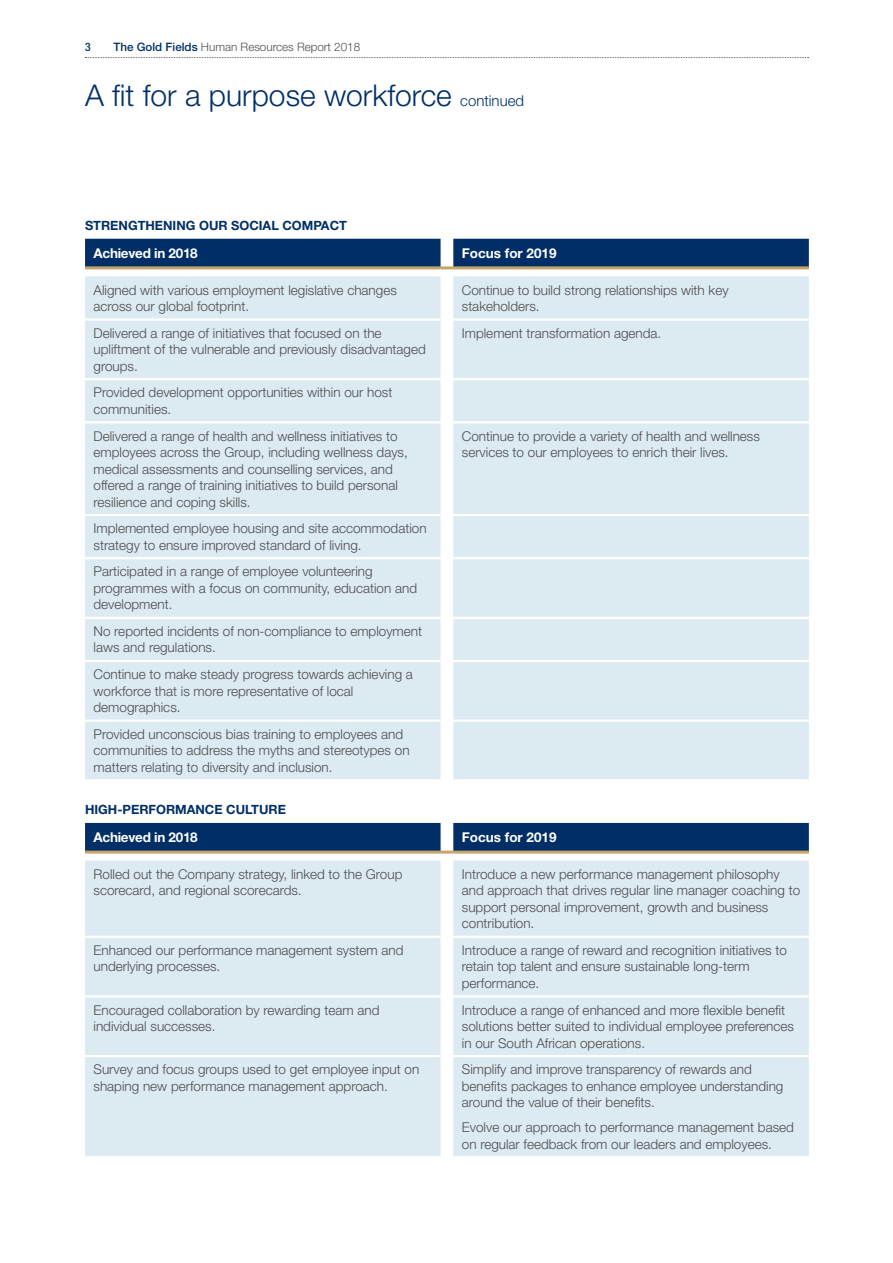
<style>
.page{position:relative;width:893px;height:1263px;background:#fff}
.page>*{position:absolute;margin:0;border:0;box-sizing:border-box;transform-origin:0 0}
.t1{font:300 30px "Helvetica Neue LT Std";color:#002f67}
.t2{font:300 13.5px/16.5px "Helvetica Neue LT Std";color:#4d4d4f}
.t3{font:700 13.5px "Helvetica Neue LT Std";letter-spacing:-.02em;color:#fff}
.t4{font:700 13.5px "Helvetica Neue LT Std";color:#fff}
.t5{font:700 12.75px "Helvetica Neue LT Std";color:#002f67}
.t6{font:300 11.7px "Helvetica Neue LT Std";color:#4d4d4f}
.t7{font:500 condensed 11.7px "Helvetica Neue LT Std";color:#002f67}
.s1{font-weight:500;color:#002f67}
.s2{font-size:15px}
</style>
<div class="page">
<div style="left:85px;top:276px;width:724px;height:503px;background:#dceaf1"></div>
<div style="left:453px;top:558px;width:356px;height:60px;background:#dceaf1"></div>
<svg style="left:85px;top:239px;width:724px;height:30px;background:#0d3869"></svg>
<hr style="left:453px;top:266px;width:356px;height:3px;background:#c6a56a">
<hr style="left:85px;top:318px;width:356px;height:3px;background:#fff">
<svg style="left:441px;top:318px;width:12px;height:3px"></svg>
<hr style="left:453px;top:318px;width:356px;height:3px;background:#fff">
<hr style="left:85px;top:378px;width:356px;height:2px;background:#fff">
<svg style="left:441px;top:378px;width:12px;height:2px"></svg>
<hr style="left:453px;top:378px;width:356px;height:2px;background:#fff">
<hr style="left:85px;top:421px;width:356px;height:2px;background:#fff">
<svg style="left:441px;top:421px;width:12px;height:2px"></svg>
<hr style="left:453px;top:421px;width:356px;height:2px;background:#fff">
<hr style="left:85px;top:514px;width:356px;height:2px;background:#fff">
<svg style="left:441px;top:514px;width:12px;height:2px"></svg>
<hr style="left:453px;top:514px;width:356px;height:2px;background:#fff">
<hr style="left:85px;top:557px;width:356px;height:2px;background:#fff">
<svg style="left:441px;top:557px;width:12px;height:2px"></svg>
<hr style="left:453px;top:557px;width:356px;height:2px;background:#fff">
<hr style="left:85px;top:617px;width:356px;height:2px;background:#fff">
<svg style="left:441px;top:617px;width:12px;height:2px"></svg>
<hr style="left:453px;top:617px;width:356px;height:2px;background:#fff">
<hr style="left:85px;top:660px;width:356px;height:2px;background:#fff">
<svg style="left:441px;top:660px;width:12px;height:2px"></svg>
<hr style="left:453px;top:660px;width:356px;height:2px;background:#fff">
<hr style="left:85px;top:719px;width:356px;height:3px;background:#fff">
<svg style="left:441px;top:719px;width:12px;height:3px"></svg>
<hr style="left:453px;top:719px;width:356px;height:3px;background:#fff">
<div style="left:85px;top:861px;width:724px;height:295px;background:#dceaf1"></div>
<hr style="left:453px;top:1055px;width:356px;height:2px;background:#fff">
<hr style="left:85px;top:1055px;width:356px;height:2px;background:#fff">
<svg style="left:85px;top:823px;width:724px;height:31px;background:#113a6a"></svg>
<hr style="left:453px;top:851px;width:356px;height:3px;background:#c6a56a">
<hr style="left:85px;top:936px;width:356px;height:2px;background:#fff">
<svg style="left:441px;top:936px;width:12px;height:2px"></svg>
<hr style="left:453px;top:936px;width:356px;height:2px;background:#fff">
<hr style="left:85px;top:995px;width:356px;height:2px;background:#fff">
<svg style="left:441px;top:995px;width:12px;height:2px"></svg>
<hr style="left:453px;top:995px;width:356px;height:2px;background:#fff">
<svg style="left:441px;top:1055px;width:12px;height:2px"></svg>
<svg style="left:441px;top:1081px;width:12px;height:3px"></svg>
<svg style="left:85px;top:57px;width:723px;height:1px"></svg>
<p class="t7" style="left:85px;top:40px;width:7px">3</p>
<p class="t6" style="left:114px;top:40px;width:248px"><span class="s1">The Gold Fields</span> Human Resources Report 2018</p>
<h1 class="t1" style="left:85px;top:77px;width:441px">A fit for a purpose workforce <span class="s2">continued</span></h1>
<p class="t5" style="left:85px;top:218px;width:263px">STRENGTHENING OUR SOCIAL COMPACT</p>
<p class="t3" style="left:94px;top:245px;width:106px">Achieved in 2018</p>
<p class="t4" style="left:462px;top:245px;width:96px">Focus for 2019</p>
<p class="t2" style="left:94px;top:281px;width:305px">Aligned with various employment legislative changes across our global footprint.</p>
<p class="t2" style="left:462px;top:281px;width:268px">Continue to build strong relationships with key stakeholders.</p>
<p class="t2" style="left:94px;top:324px;width:334px">Delivered a range of initiatives that focused on the upliftment of the vulnerable and previously disadvantaged groups.</p>
<p class="t2" style="left:462px;top:324px;width:201px">Implement transformation agenda.</p>
<p class="t2" style="left:94px;top:384px;width:300px">Provided development opportunities within our host communities.</p>
<p class="t2" style="left:94px;top:427px;width:316px">Delivered a range of health and wellness initiatives to employees across the Group, including wellness days, medical assessments and counselling services, and offered a range of training initiatives to build personal resilience and coping skills.</p>
<p class="t2" style="left:462px;top:427px;width:300px">Continue to provide a variety of health and wellness services to our employees to enrich their lives.</p>
<p class="t2" style="left:94px;top:520px;width:335px">Implemented employee housing and site accommodation strategy to ensure improved standard of living.</p>
<p class="t2" style="left:94px;top:563px;width:325px">Participated in a range of employee volunteering programmes with a focus on community, education and development.</p>
<p class="t2" style="left:94px;top:623px;width:330px">No reported incidents of non-compliance to employment laws and regulations.</p>
<p class="t2" style="left:94px;top:666px;width:321px">Continue to make steady progress towards achieving a workforce that is more representative of local demographics.</p>
<p class="t2" style="left:94px;top:725px;width:318px">Provided unconscious bias training to employees and communities to address the myths and stereotypes on matters relating to diversity and inclusion.</p>
<p class="t5" style="left:85px;top:802px;width:202px">HIGH-PERFORMANCE CULTURE</p>
<p class="t3" style="left:94px;top:829px;width:106px">Achieved in 2018</p>
<p class="t4" style="left:462px;top:829px;width:96px">Focus for 2019</p>
<p class="t2" style="left:94px;top:865px;width:310px">Rolled out the Company strategy, linked to the Group scorecard, and regional scorecards.</p>
<p class="t2" style="left:462px;top:865px;width:340px">Introduce a new performance management philosophy and approach that drives regular line manager coaching to support personal improvement, growth and business contribution.</p>
<p class="t2" style="left:94px;top:941px;width:312px">Enhanced our performance management system and underlying processes.</p>
<p class="t2" style="left:462px;top:941px;width:327px">Introduce a range of reward and recognition initiatives to retain top talent and ensure sustainable long-term performance.</p>
<p class="t2" style="left:94px;top:1001px;width:287px">Encouraged collaboration by rewarding team and individual successes.</p>
<p class="t2" style="left:462px;top:1001px;width:334px">Introduce a range of enhanced and more flexible benefit solutions better suited to individual employee preferences in our South African operations.</p>
<p class="t2" style="left:94px;top:1061px;width:327px">Survey and focus groups used to get employee input on shaping new performance management approach.</p>
<p class="t2" style="left:462px;top:1061px;width:323px">Simplify and improve transparency of rewards and benefits packages to enhance employee understanding around the value of their benefits.</p>
<p class="t2" style="left:462px;top:1119px;width:334px">Evolve our approach to performance management based on regular feedback from our leaders and employees.</p>
</div>
